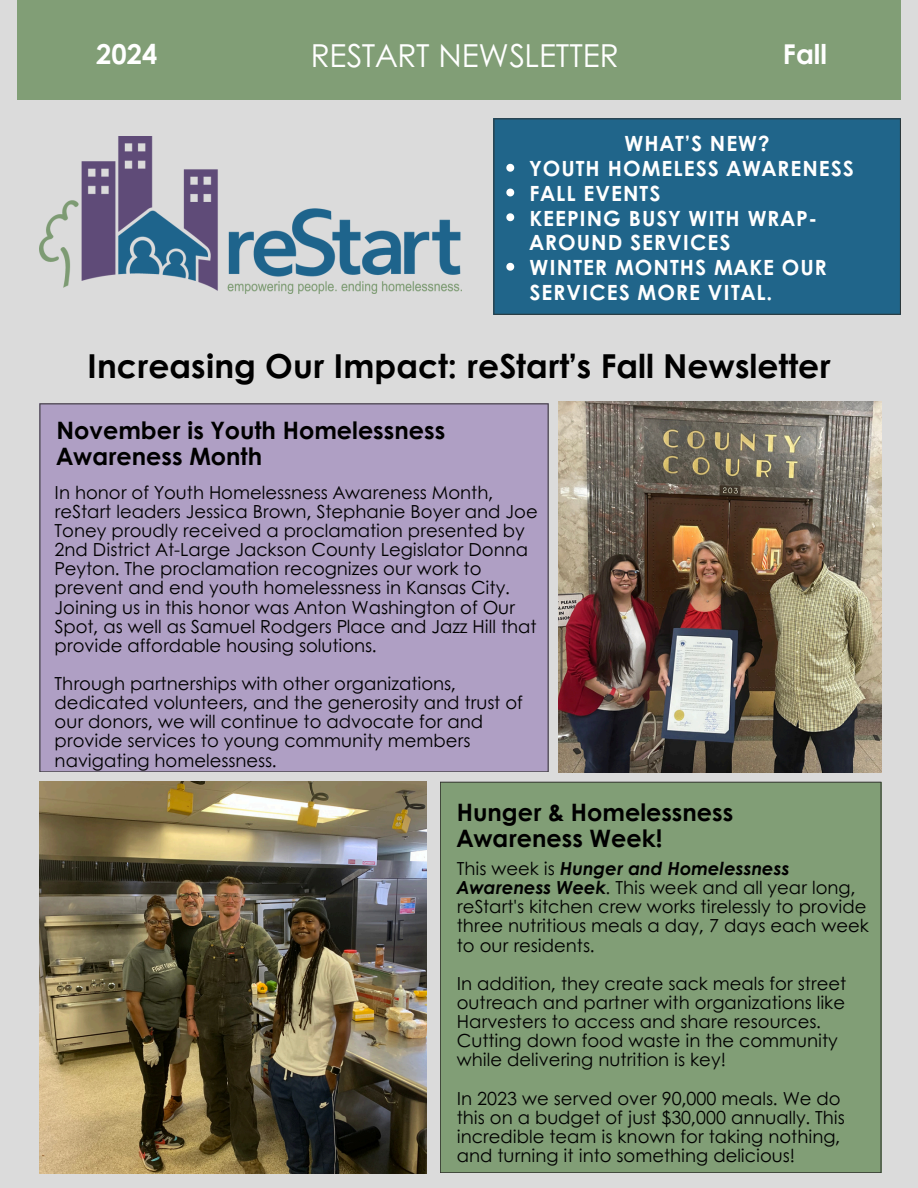
<style>
.page{position:relative;width:918px;height:1188px;background:#dbdbdb}
.page>*{position:absolute;margin:0;border:0;box-sizing:border-box;transform-origin:0 0}
.t1{font:700 33px "Century Gothic";color:#000}
.t2{font:31.65px "Century Gothic";color:#fff}
.t3{font:700 27.3px "Century Gothic";color:#fff}
.t4{font:700 24px/25.8px "Century Gothic";color:#000}
.t5{font:700 21px/24.8px "Century Gothic";letter-spacing:.05em;color:#fff}
.t6{font:18px/19.2px "Century Gothic";color:#000}
.s1{font-weight:700;font-style:italic}
</style>
<div class="page">
<div style="left:17px;top:0;width:883px;height:100px;background:#819e76"></div>
<img style="left:558px;top:402px;width:323px;height:371px">
<div style="left:493px;top:118px;width:408px;height:197px;background:#20658a"></div>
<img style="left:39px;top:137px;width:422px;height:156px">
<div style="left:39px;top:403px;width:510px;height:369px;background:#af9fc4"></div>
<div style="left:440px;top:782px;width:441px;height:391px;background:#819e76"></div>
<img style="left:40px;top:782px;width:387px;height:391px">
<svg style="left:506px;top:164px;width:8px;height:8px"></svg>
<svg style="left:506px;top:189px;width:8px;height:7px"></svg>
<svg style="left:506px;top:213px;width:8px;height:8px"></svg>
<svg style="left:506px;top:263px;width:8px;height:8px"></svg>
<p class="t3" style="left:96px;top:34px;width:63px">2024</p>
<p class="t2" style="left:311px;top:31px;width:309px">RESTART NEWSLETTER</p>
<p class="t3" style="left:783px;top:34px;width:46px">Fall</p>
<h1 class="t5" style="left:625px;top:131px;width:147px">WHAT’S NEW?</h1>
<h3 class="t5" style="left:530px;top:155px;width:326px">YOUTH HOMELESS AWARENESS</h3>
<p class="t5" style="left:530px;top:180px;width:132px">FALL EVENTS</p>
<h5 class="t5" style="left:530px;top:205px;width:289px">KEEPING BUSY WITH WRAP-<br>AROUND SERVICES</h5>
<p class="t5" style="left:530px;top:254px;width:299px">WINTER MONTHS MAKE OUR<br>SERVICES MORE VITAL.</p>
<h2 class="t1" style="left:87px;top:341px;width:745px">Increasing Our Impact: reStart’s Fall Newsletter</h2>
<p class="t4" style="left:57px;top:416px;width:390px">November is Youth Homelessness<br>Awareness Month</p>
<h4 class="t6" style="left:55px;top:482px;width:485px">In honor of Youth Homelessness Awareness Month, reStart leaders Jessica Brown, Stephanie Boyer and Joe Toney proudly received a proclamation presented by 2nd District At-Large Jackson County Legislator Donna Peyton. The proclamation recognizes our work to prevent and end youth homelessness in Kansas City.<br>Joining us in this honor was Anton Washington of Our Spot, as well as Samuel Rodgers Place and Jazz Hill that provide affordable housing solutions.</h4>
<p class="t6" style="left:55px;top:673px;width:470px">Through partnerships with other organizations, dedicated volunteers, and the generosity and trust of our donors, we will continue to advocate for and provide services to young community members navigating homelessness.</p>
<p class="t4" style="left:457px;top:798px;width:278px">Hunger &amp; Homelessness<br>Awareness Week!</p>
<h4 class="t6" style="left:457px;top:858px;width:414px">This week is <span class="s1">Hunger and Homelessness Awareness Week</span>. This week and all year long, reStart's kitchen crew works tirelessly to provide three nutritious meals a day, 7 days each week to our residents.</h4>
<p class="t6" style="left:457px;top:973px;width:391px">In addition, they create sack meals for street outreach and partner with organizations like Harvesters to access and share resources.<br>Cutting down food waste in the community while delivering nutrition is key!</p>
<p class="t6" style="left:457px;top:1088px;width:390px">In 2023 we served over 90,000 meals. We do this on a budget of just $30,000 annually. This incredible team is known for taking nothing, and turning it into something delicious!</p>
</div>
